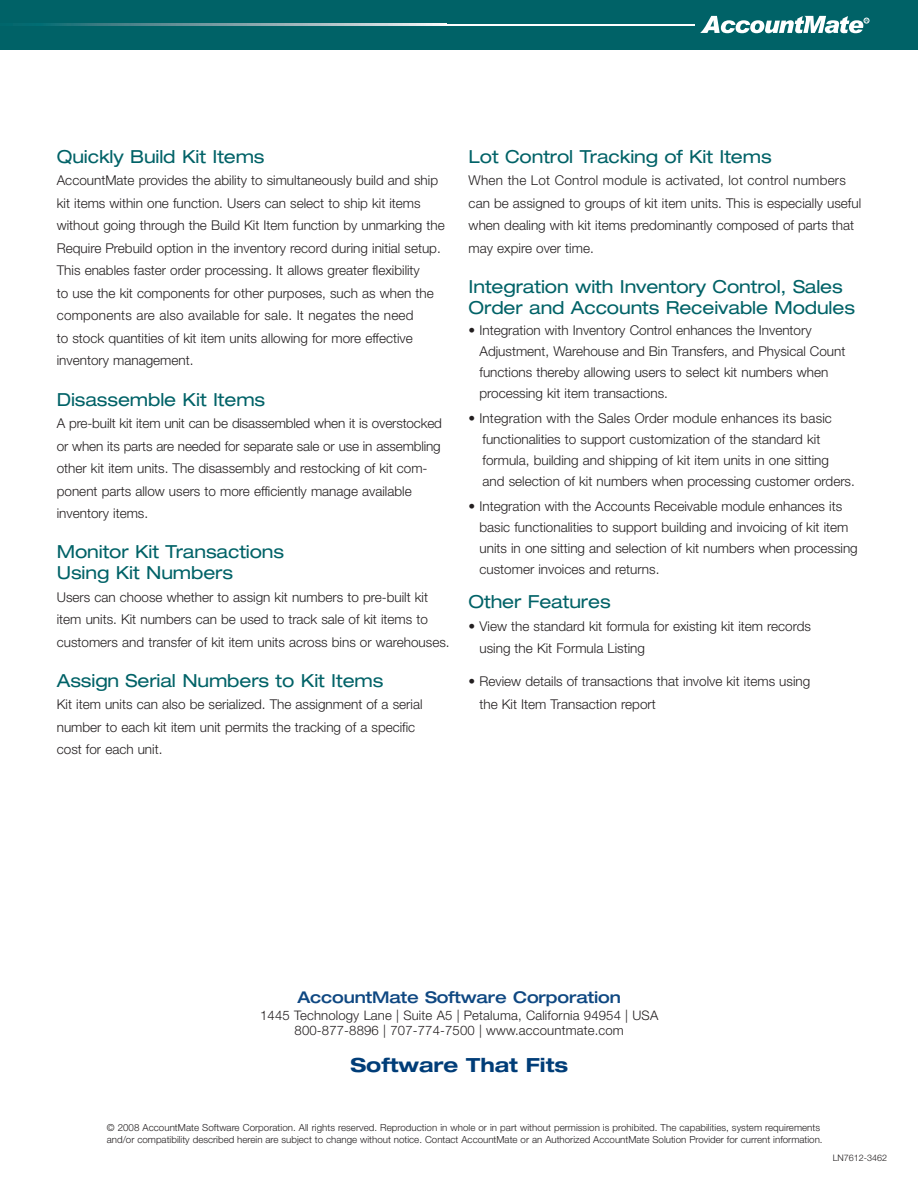
<style>
.page{position:relative;width:918px;height:1188px;background:#fff}
.page>*{position:absolute;margin:0;border:0;box-sizing:border-box;transform-origin:0 0}
.t1{font:700 expanded 19.5px "Helvetica Neue";color:#003d78}
.t2{font:expanded 18px/21px "Helvetica Neue";letter-spacing:-.005em;color:#006267}
.t3{font:500 expanded 16.2px "Helvetica Neue";letter-spacing:-.005em;color:#0f4882}
.t4{font:300 13.5px/22.5px "Helvetica Neue";color:#231f20}
.t5{font:300 13.2px/15px "Helvetica Neue";letter-spacing:.01em;color:#231f20;text-align:center}
.t6{font:300 9.75px/12px "Helvetica Neue";color:#231f20}
.t7{font:300 9px "Helvetica Neue";color:#231f20}
</style>
<div class="page">
<div style="left:0;top:0;width:918px;height:49px;background:#006267"></div>
<svg style="left:29px;top:24px;width:418px;height:2px"></svg>
<hr style="left:447px;top:24px;width:248px;height:2px;background:#fff">
<svg style="left:700px;top:16px;width:169px;height:17px"></svg>
<h2 class="t2" style="left:57px;top:148px;width:209px">Quickly Build Kit Items</h2>
<p class="t4" style="left:57px;top:171px;width:390px">AccountMate provides the ability to simultaneously build and ship kit items within one function. Users can select to ship kit items without going through the Build Kit Item function by unmarking the Require Prebuild option in the inventory record during initial setup.<br>This enables faster order processing. It allows greater flexibility<br>to use the kit components for other purposes, such as when the components are also available for sale. It negates the need<br>to stock quantities of kit item units allowing for more effective inventory management.</p>
<h2 class="t2" style="left:57px;top:390px;width:210px">Disassemble Kit Items</h2>
<p class="t4" style="left:57px;top:413px;width:387px">A pre-built kit item unit can be disassembled when it is overstocked or when its parts are needed for separate sale or use in assembling other kit item units. The disassembly and restocking of kit com&shy;ponent parts allow users to more efficiently manage available inventory items.</p>
<h2 class="t2" style="left:57px;top:543px;width:229px">Monitor Kit Transactions<br>Using Kit Numbers</h2>
<p class="t4" style="left:57px;top:587px;width:394px">Users can choose whether to assign kit numbers to pre-built kit item units. Kit numbers can be used to track sale of kit items to customers and transfer of kit item units across bins or warehouses.</p>
<h2 class="t2" style="left:57px;top:672px;width:328px">Assign Serial Numbers to Kit Items</h2>
<p class="t4" style="left:57px;top:694px;width:367px">Kit item units can also be serialized. The assignment of a serial number to each kit item unit permits the tracking of a specific cost for each unit.</p>
<h2 class="t2" style="left:469px;top:148px;width:305px">Lot Control Tracking of Kit Items</h2>
<p class="t4" style="left:469px;top:171px;width:394px">When the Lot Control module is activated, lot control numbers can be assigned to groups of kit item units. This is especially useful when dealing with kit items predominantly composed of parts that may expire over time.</p>
<h2 class="t2" style="left:469px;top:278px;width:388px">Integration with Inventory Control, Sales<br>Order and Accounts Receivable Modules</h2>
<p class="t4" style="left:480px;top:321px;width:367px;line-height:21px;text-indent:-11px">• Integration with Inventory Control enhances the Inventory Adjustment, Warehouse and Bin Transfers, and Physical Count functions thereby allowing users to select kit numbers when processing kit item transactions.</p>
<p class="t4" style="left:483px;top:409px;width:374px;line-height:21px;text-indent:-14px">• Integration with the Sales Order module enhances its basic functionalities to support customization of the standard kit formula, building and shipping of kit item units in one sitting<br>and selection of kit numbers when processing customer orders.</p>
<p class="t4" style="left:480px;top:497px;width:380px;line-height:21px;text-indent:-11px">• Integration with the Accounts Receivable module enhances its basic functionalities to support building and invoicing of kit item units in one sitting and selection of kit numbers when processing customer invoices and returns.</p>
<h2 class="t2" style="left:469px;top:593px;width:144px">Other Features</h2>
<p class="t4" style="left:480px;top:616px;width:333px;text-indent:-11px">• View the standard kit formula for existing kit item records using the Kit Formula Listing</p>
<p class="t4" style="left:480px;top:671px;width:332px;text-indent:-11px">• Review details of transactions that involve kit items using the Kit Item Transaction report</p>
<p class="t3" style="left:298px;top:992px;width:325px">AccountMate Software Corporation</p>
<p class="t5" style="left:260px;top:1009px;width:400px">1445 Technology Lane | Suite A5 | Petaluma, California 94954 | USA<br>800-877-8896 | 707-774-7500 | www.accountmate.com</p>
<h1 class="t1" style="left:350px;top:1058px;width:219px">Software That Fits</h1>
<p class="t6" style="left:107px;top:1122px;width:717px">© 2008 AccountMate Software Corporation. All rights reserved. Reproduction in whole or in part without permission is prohibited. The capabilities, system requirements and/or compatibility described herein are subject to change without notice. Contact AccountMate or an Authorized AccountMate Solution Provider for current information.</p>
<p class="t7" style="left:833px;top:1155px;width:56px">LN7612-3462</p>
</div>
